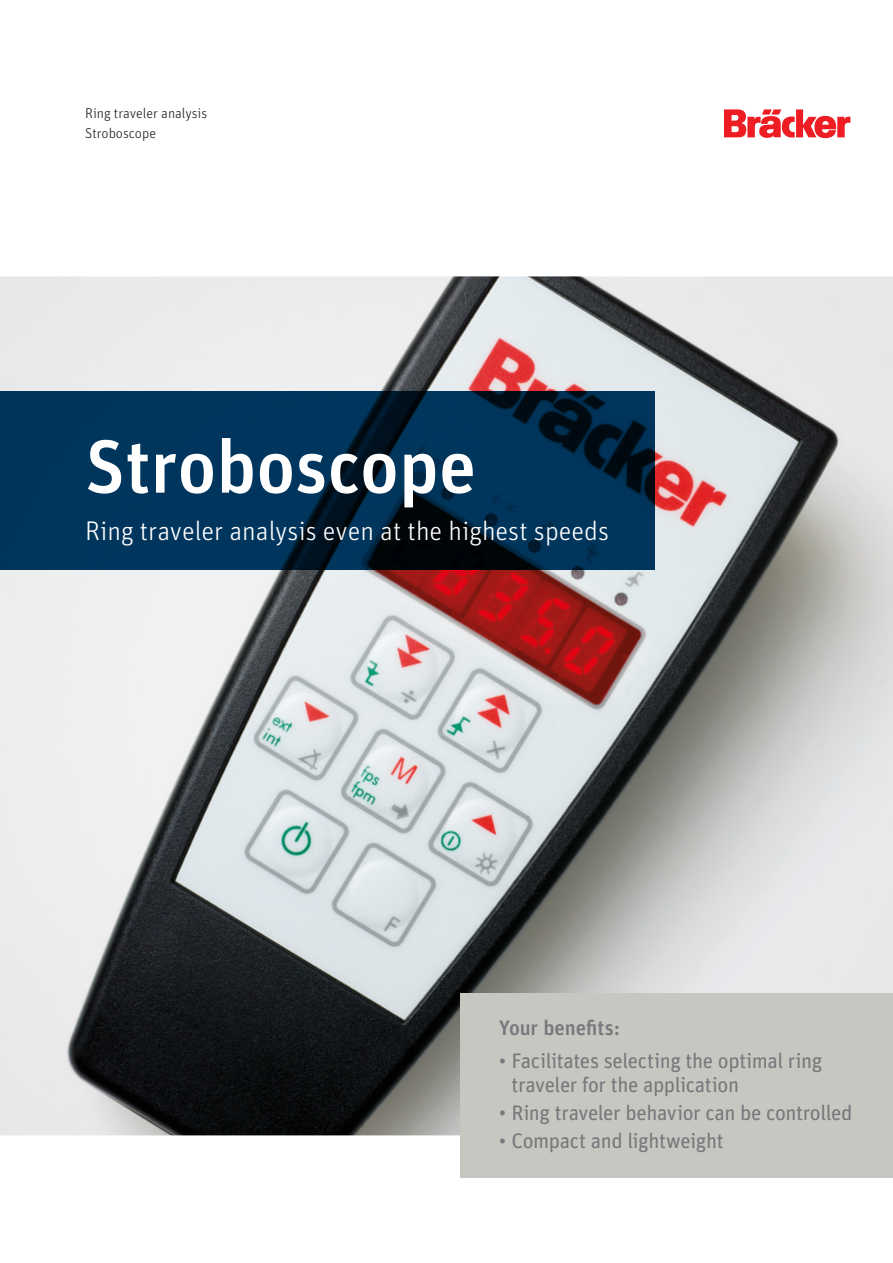
<style>
.page{position:relative;width:893px;height:1263px;background:#fff}
.page>*{position:absolute;margin:0;border:0;box-sizing:border-box;transform-origin:0 0}
.t1{font:500 75px "Unit Pro";color:#fff}
.t2{font:300 27px "Unit Pro";color:#fff}
.t3{font:21px/24px "Unit Pro";letter-spacing:-.02em;color:#76787b}
.t4{font:500 21px "Unit Pro";letter-spacing:-.005em;color:#76787b}
.t5{font:300 14.25px/20.5px "Unit Pro";color:#231f20}
</style>
<div class="page">
<svg style="left:724px;top:109px;width:126px;height:29px"></svg>
<img style="left:0;top:276px;width:893px;height:859px">
<svg style="left:0;top:391px;width:655px;height:179px;background:#002d4e"></svg>
<div style="left:460px;top:993px;width:433px;height:185px;background:#c7c7c1"></div>
<p class="t5" style="left:85px;top:102px;width:124px">Ring traveler analysis<br>Stroboscope</p>
<h1 class="t1" style="left:85px;top:410px;width:393px">Stroboscope</h1>
<p class="t2" style="left:85px;top:512px;width:525px">Ring traveler analysis even at the highest speeds</p>
<p class="t4" style="left:499px;top:1012px;width:123px">Your benefits:</p>
<p class="t3" style="left:512px;top:1047px;width:312px;text-indent:-13px">• Facilitates selecting the optimal ring traveler for the application</p>
<p class="t3" style="left:499px;top:1099px;width:355px">• Ring traveler behavior can be controlled</p>
<p class="t3" style="left:499px;top:1128px;width:226px">• Compact and lightweight</p>
</div>
